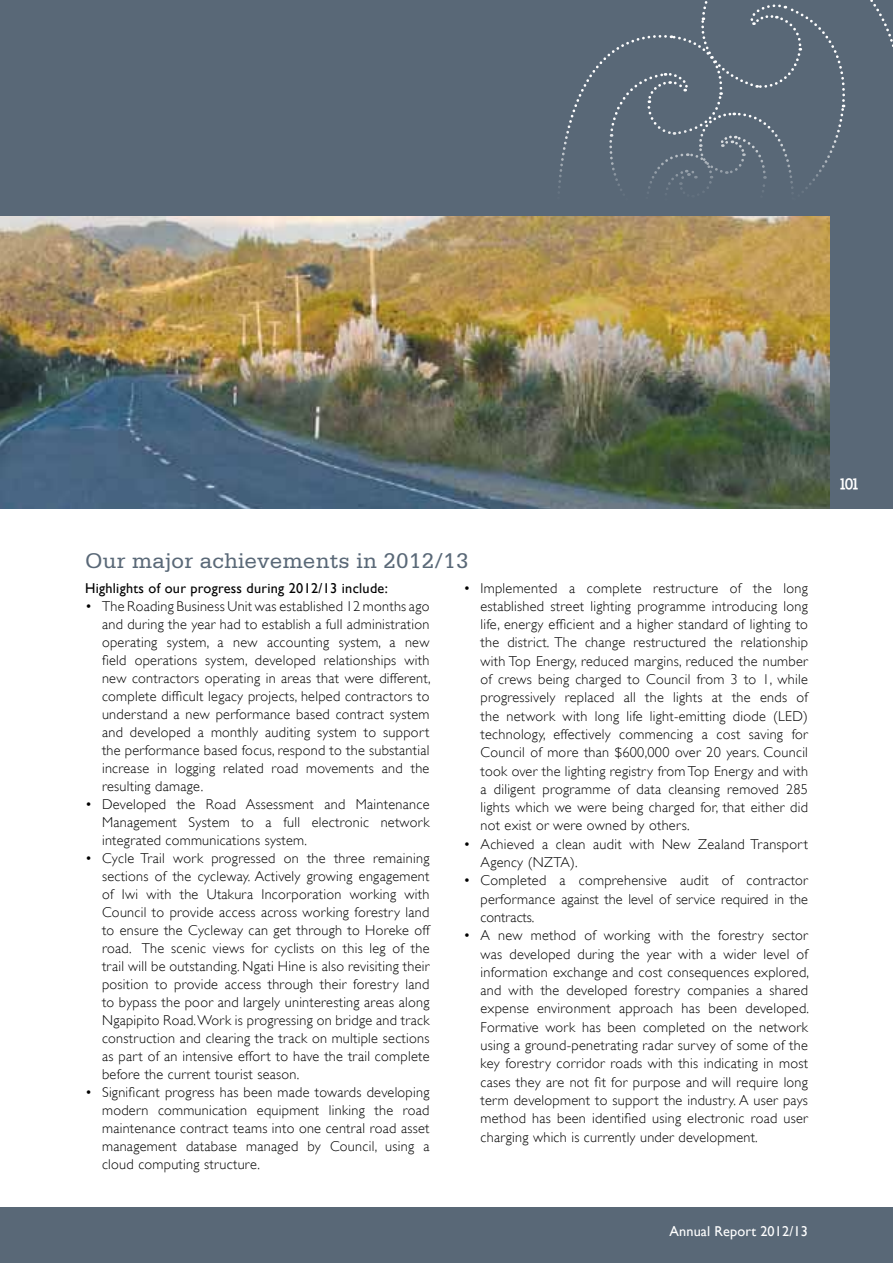
<style>
.page{position:relative;width:893px;height:1263px;background:#fff}
.page>*{position:absolute;margin:0;border:0;box-sizing:border-box;transform-origin:0 0}
.t1{font:22.5px "Serifa Std";letter-spacing:.01em;color:#596877}
.t2{font:900 15px "Nilland";color:#fff}
.t3{font:300 14.25px/18px "Gill Sans";letter-spacing:.02em;color:#000;text-align:justify}
.t4{font:14.25px "Gill Sans";letter-spacing:.02em;color:#000}
.t5{font:14.25px "Gill Sans";letter-spacing:.01em;color:#fff}
</style>
<div class="page">
<div style="left:829px;top:217px;width:64px;height:291px;background:#596877"></div>
<div style="left:0;top:1208px;width:893px;height:55px;background:#596877"></div>
<div style="left:0;top:0;width:893px;height:217px;background:#596877"></div>
<svg style="left:552px;top:0;width:341px;height:291px"></svg>
<img style="left:0;top:217px;width:829px;height:291px">
<h1 class="t1" style="left:85px;top:548px;width:385px">Our major achievements in 2012/13</h1>
<p class="t4" style="left:85px;top:580px;width:304px">Highlights of our progress during 2012/13 include:</p>
<p class="t3" style="left:102px;top:597px;width:330px;text-indent:-17px">• The Roading Business Unit was established 12 months ago and during the year had to establish a full administration operating system, a new accounting system, a new field operations system, developed relationships with new contractors operating in areas that were different, complete difficult legacy projects, helped contractors to understand a new performance based contract system and developed a monthly auditing system to support the performance based focus, respond to the substantial increase in logging related road movements and the resulting damage.</p>
<p class="t3" style="left:102px;top:795px;width:329px;text-indent:-17px">• Developed the Road Assessment and Maintenance Management System to a full electronic network integrated communications system.</p>
<p class="t3" style="left:102px;top:849px;width:329px;text-indent:-17px">• Cycle Trail work progressed on the three remaining sections of the cycleway. Actively growing engagement of Iwi with the Utakura Incorporation working with Council to provide access across working forestry land to ensure the Cycleway can get through to Horeke off road. The scenic views for cyclists on this leg of the trail will be outstanding. Ngati Hine is also revisiting their position to provide access through their forestry land to bypass the poor and largely uninteresting areas along Ngapipito Road. Work is progressing on bridge and track construction and clearing the track on multiple sections as part of an intensive effort to have the trail complete before the current tourist season.</p>
<p class="t3" style="left:102px;top:1083px;width:329px;text-indent:-17px">• Significant progress has been made towards developing modern communication equipment linking the road maintenance contract teams into one central road asset management database managed by Council, using a cloud computing structure.</p>
<p class="t3" style="left:480px;top:579px;width:329px;text-indent:-17px">• Implemented a complete restructure of the long established street lighting programme introducing long life, energy efficient and a higher standard of lighting to the district. The change restructured the relationship with Top Energy, reduced margins, reduced the number of crews being charged to Council from 3 to 1, while progressively replaced all the lights at the ends of the network with long life light-emitting diode (LED) technology, effectively commencing a cost saving for Council of more than $600,000 over 20 years. Council took over the lighting registry from Top Energy and with a diligent programme of data cleansing removed 285 lights which we were being charged for, that either did not exist or were owned by others.</p>
<p class="t3" style="left:481px;top:835px;width:329px;text-indent:-17px">• Achieved a clean audit with New Zealand Transport<br>Agency (NZTA).</p>
<p class="t3" style="left:481px;top:871px;width:329px;text-indent:-17px">• Completed a comprehensive audit of contractor performance against the level of service required in the contracts.</p>
<p class="t3" style="left:481px;top:926px;width:330px;text-indent:-17px">• A new method of working with the forestry sector was developed during the year with a wider level of information exchange and cost consequences explored, and with the developed forestry companies a shared expense environment approach has been developed.<br>Formative work has been completed on the network using a ground-penetrating radar survey of some of the key forestry corridor roads with this indicating in most cases they are not fit for purpose and will require long term development to support the industry. A user pays method has been identified using electronic road user charging which is currently under development.</p>
<p class="t5" style="left:669px;top:1223px;width:140px">Annual Report 2012/13</p>
<p class="t2" style="left:839px;top:474px;width:23px">101</p>
</div>
